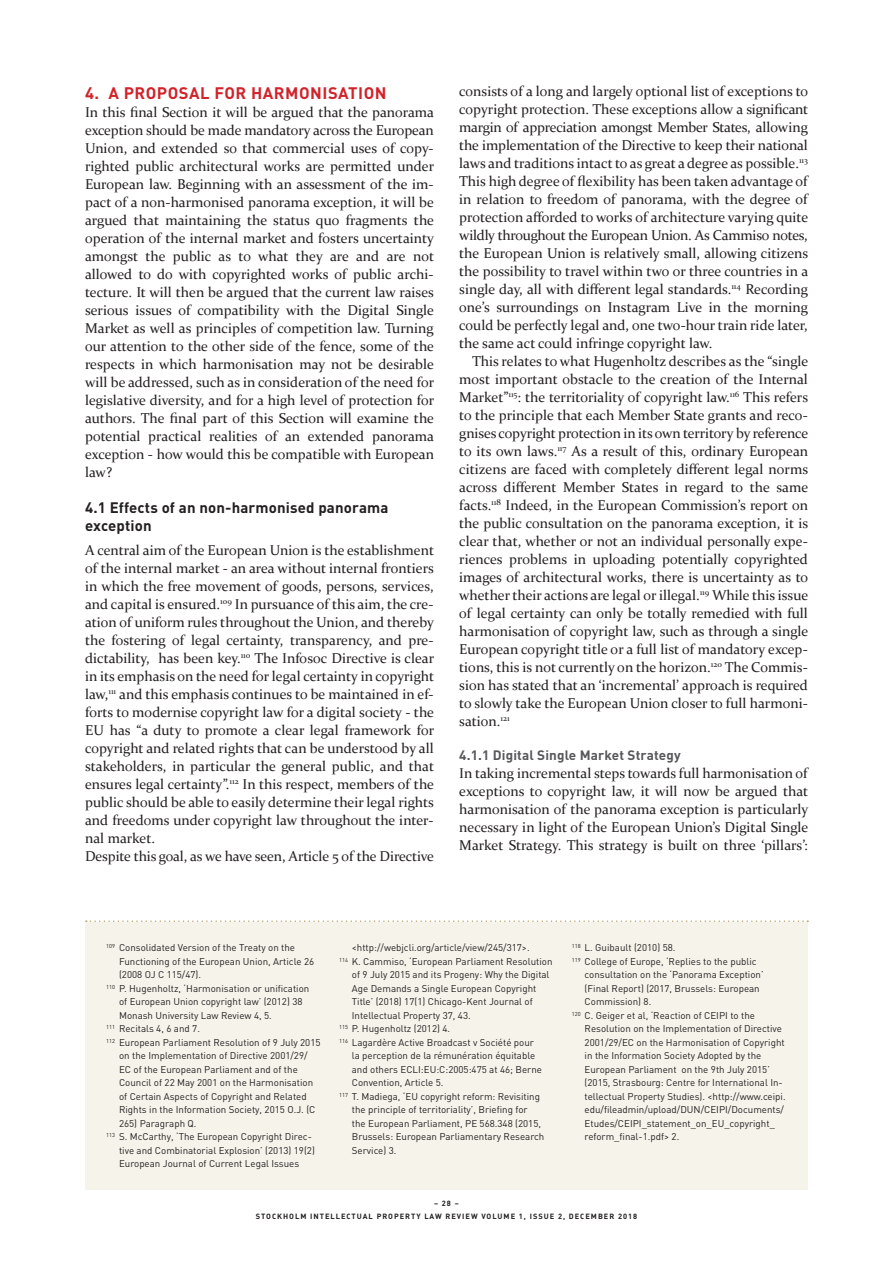
<style>
.page{position:relative;width:893px;height:1263px;background:#fff}
.page>*{position:absolute;margin:0;border:0;box-sizing:border-box;transform-origin:0 0}
.t1{font:700 16.5px "DIN";letter-spacing:.03em;color:#d1232a}
.t2{font:700 15px/18px "DIN";letter-spacing:.01em;color:#231f20}
.t3{font:14.25px/18px "Constantia";color:#231f20;text-align:justify}
.t4{font:700 13.5px "DIN";letter-spacing:.01em;color:#57585a}
.t5{font:9.75px "DIN";color:#231f20}
.t6{font:700 7.5px/13.5px "DIN";letter-spacing:.13em;color:#231f20;text-align:center}
</style>
<div class="page">
<svg style="left:86px;top:920px;width:722px;height:2px"></svg>
<div style="left:85px;top:922px;width:723px;height:267px;background:#f6f3eb"></div>
<p class="t1" style="left:85px;top:82px;width:303px">4. A PROPOSAL FOR HARMONISATION</p>
<p class="t3" style="left:85px;top:102px;width:351px">In this final Section it will be argued that the panorama exception should be made mandatory across the European Union, and extended so that commercial uses of copy&shy;righted public architectural works are permitted under European law. Beginning with an assessment of the im&shy;pact of a non-harmonised panorama exception, it will be argued that maintaining the status quo fragments the operation of the internal market and fosters uncertainty amongst the public as to what they are and are not allowed to do with copyrighted works of public archi&shy;tecture. It will then be argued that the current law raises serious issues of compatibility with the Digital Single Market as well as principles of competition law. Turning our attention to the other side of the fence, some of the respects in which harmonisation may not be desirable will be addressed, such as in consideration of the need for legislative diversity, and for a high level of protection for authors. The final part of this Section will examine the potential practical realities of an extended panorama exception - how would this be compatible with European law?</p>
<p class="t2" style="left:85px;top:498px;width:305px">4.1 Effects of an non-harmonised panorama exception</p>
<p class="t3" style="left:85px;top:541px;width:351px;text-align:left">A central aim of the European Union is the establishment of the internal market - an area without internal frontiers in which the free movement of goods, persons, services, and capital is ensured.<sup>109</sup> In pursuance of this aim, the cre&shy;ation of uniform rules throughout the Union, and thereby the fostering of legal certainty, transparency, and pre&shy;dictability, has been key.<sup>110</sup> The Infosoc Directive is clear in its emphasis on the need for legal certainty in copyright law,<sup>111</sup> and this emphasis continues to be maintained in ef&shy;forts to modernise copyright law for a digital society - the EU has “a duty to promote a clear legal framework for copyright and related rights that can be understood by all stakeholders, in particular the general public, and that ensures legal certainty”.<sup>112</sup> In this respect, members of the public should be able to easily determine their legal rights and freedoms under copyright law throughout the inter&shy;nal market.<br>Despite this goal, as we have seen, Article 5 of the Directive</p>
<p class="t3" style="left:459px;top:81px;width:351px">consists of a long and largely optional list of exceptions to copyright protection. These exceptions allow a significant margin of appreciation amongst Member States, allowing the implementation of the Directive to keep their national laws and traditions intact to as great a degree as possible.<sup>113<br></sup>This high degree of flexibility has been taken advantage of in relation to freedom of panorama, with the degree of protection afforded to works of architecture varying quite wildly throughout the European Union. As Cammiso notes, the European Union is relatively small, allowing citizens the possibility to travel within two or three countries in a single day, all with different legal standards.<sup>114</sup> Recording one’s surroundings on Instagram Live in the morning could be perfectly legal and, one two-hour train ride later, the same act could infringe copyright law.</p>
<p class="t3" style="left:459px;top:351px;width:351px;text-indent:13px">This relates to what Hugenholtz describes as the “single most important obstacle to the creation of the Internal Market”<sup>115</sup>: the territoriality of copyright law.<sup>116</sup> This refers to the principle that each Member State grants and reco&shy;gnises copyright protection in its own territory by reference to its own laws.<sup>117</sup> As a result of this, ordinary European citizens are faced with completely different legal norms across different Member States in regard to the same facts.<sup>118</sup> Indeed, in the European Commission’s report on the public consultation on the panorama exception, it is clear that, whether or not an individual personally expe&shy;riences problems in uploading potentially copyrighted images of architectural works, there is uncertainty as to whether their actions are legal or illegal.<sup>119</sup> While this issue of legal certainty can only be totally remedied with full harmonisation of copyright law, such as through a single European copyright title or a full list of mandatory excep&shy;tions, this is not currently on the horizon.<sup>120</sup> The Commis&shy;sion has stated that an ‘incremental’ approach is required to slowly take the European Union closer to full harmoni&shy;sation.<sup>121</sup></p>
<p class="t4" style="left:459px;top:747px;width:223px">4.1.1 Digital Single Market Strategy</p>
<p class="t3" style="left:459px;top:764px;width:351px">In taking incremental steps towards full harmonisation of exceptions to copyright law, it will now be argued that harmonisation of the panorama exception is particularly necessary in light of the European Union’s Digital Single Market Strategy. This strategy is built on three ‘pillars’:</p>
<p class="t5" style="left:106px;top:942px;width:190px"><sup>109</sup> Consolidated Version of the Treaty on the</p>
<p class="t5" style="left:119px;top:955px;width:197px">Functioning of the European Union, Article 26</p>
<p class="t5" style="left:119px;top:969px;width:84px">(2008 OJ C 115/47).</p>
<p class="t5" style="left:106px;top:982px;width:205px"><sup>110</sup> P. Hugenholtz, ‘Harmonisation or unification</p>
<p class="t5" style="left:119px;top:996px;width:185px">of European Union copyright law’ (2012) 38</p>
<p class="t5" style="left:119px;top:1009px;width:154px">Monash University Law Review 4, 5.</p>
<p class="t5" style="left:106px;top:1023px;width:95px"><sup>111</sup> Recitals 4, 6 and 7.</p>
<p class="t5" style="left:106px;top:1036px;width:216px"><sup>112</sup> European Parliament Resolution of 9 July 2015</p>
<p class="t5" style="left:119px;top:1050px;width:190px">on the Implementation of Directive 2001/29/</p>
<p class="t5" style="left:119px;top:1063px;width:180px">EC of the European Parliament and of the</p>
<p class="t5" style="left:119px;top:1077px;width:196px">Council of 22 May 2001 on the Harmonisation</p>
<p class="t5" style="left:119px;top:1090px;width:189px">of Certain Aspects of Copyright and Related</p>
<p class="t5" style="left:119px;top:1104px;width:198px">Rights in the Information Society, 2015 O.J. (C</p>
<p class="t5" style="left:119px;top:1117px;width:79px">265) Paragraph Q.</p>
<p class="t5" style="left:106px;top:1131px;width:207px"><sup>113</sup> S. McCarthy, ‘The European Copyright Direc-</p>
<p class="t5" style="left:119px;top:1144px;width:197px">tive and Combinatorial Explosion’ (2013) 19(2)</p>
<p class="t5" style="left:119px;top:1158px;width:182px">European Journal of Current Legal Issues</p>
<p class="t5" style="left:352px;top:942px;width:179px">&lt;http://webjcli.org/article/view/245/317&gt;.</p>
<p class="t5" style="left:339px;top:955px;width:215px"><sup>114</sup> K. Cammiso, ‘European Parliament Resolution</p>
<p class="t5" style="left:352px;top:969px;width:199px">of 9 July 2015 and its Progeny: Why the Digital</p>
<p class="t5" style="left:352px;top:982px;width:186px">Age Demands a Single European Copyright</p>
<p class="t5" style="left:352px;top:996px;width:182px">Title’ (2018) 17(1) Chicago-Kent Journal of</p>
<p class="t5" style="left:352px;top:1009px;width:120px">Intellectual Property 37, 43.</p>
<p class="t5" style="left:339px;top:1023px;width:113px"><sup>115</sup> P. Hugenholtz (2012) 4.</p>
<p class="t5" style="left:339px;top:1036px;width:196px"><sup>116</sup> Lagardère Active Broadcast v Société pour</p>
<p class="t5" style="left:352px;top:1050px;width:185px">la perception de la rémunération équitable</p>
<p class="t5" style="left:352px;top:1063px;width:192px">and others ECLI:EU:C:2005:475 at 46; Berne</p>
<p class="t5" style="left:352px;top:1077px;width:93px">Convention, Article 5.</p>
<p class="t5" style="left:339px;top:1090px;width:202px"><sup>117</sup> T. Madiega, ‘EU copyright reform: Revisiting</p>
<p class="t5" style="left:352px;top:1104px;width:177px">the principle of territoriality’, Briefing for</p>
<p class="t5" style="left:352px;top:1117px;width:191px">the European Parliament, PE 568.348 (2015,</p>
<p class="t5" style="left:352px;top:1131px;width:194px">Brussels: European Parliamentary Research</p>
<p class="t5" style="left:352px;top:1144px;width:46px">Service) 3.</p>
<p class="t5" style="left:572px;top:942px;width:105px"><sup>118</sup> L. Guibault (2010) 58.</p>
<p class="t5" style="left:572px;top:955px;width:186px"><sup>119</sup> College of Europe, ‘Replies to the public</p>
<p class="t5" style="left:585px;top:969px;width:180px">consultation on the ‘Panorama Exception’</p>
<p class="t5" style="left:585px;top:982px;width:177px">(Final Report) (2017, Brussels: European</p>
<p class="t5" style="left:585px;top:996px;width:68px">Commission) 8.</p>
<p class="t5" style="left:572px;top:1009px;width:185px"><sup>120</sup> C. Geiger et al, ‘Reaction of CEIPI to the</p>
<p class="t5" style="left:585px;top:1023px;width:199px">Resolution on the Implementation of Directive</p>
<p class="t5" style="left:585px;top:1036px;width:202px">2001/29/EC on the Harmonisation of Copyright</p>
<p class="t5" style="left:585px;top:1050px;width:178px">in the Information Society Adopted by the</p>
<p class="t5" style="left:585px;top:1063px;width:187px">European Parliament on the 9th July 2015’</p>
<p class="t5" style="left:585px;top:1077px;width:200px">(2015, Strasbourg: Centre for International In-</p>
<p class="t5" style="left:585px;top:1090px;width:203px">tellectual Property Studies). &lt;http://www.ceipi.</p>
<p class="t5" style="left:585px;top:1104px;width:201px">edu/fileadmin/upload/DUN/CEIPI/Documents/</p>
<p class="t5" style="left:585px;top:1117px;width:192px">Etudes/CEIPI_statement_on_EU_copyright_</p>
<p class="t5" style="left:585px;top:1131px;width:96px">reform_final-1.pdf&gt; 2.</p>
<p class="t6" style="left:256px;top:1196px;width:383px">– 28 –<br>STOCKHOLM INTELLECTUAL PROPERTY LAW REVIEW VOLUME 1, ISSUE 2, DECEMBER 2018</p>
</div>
